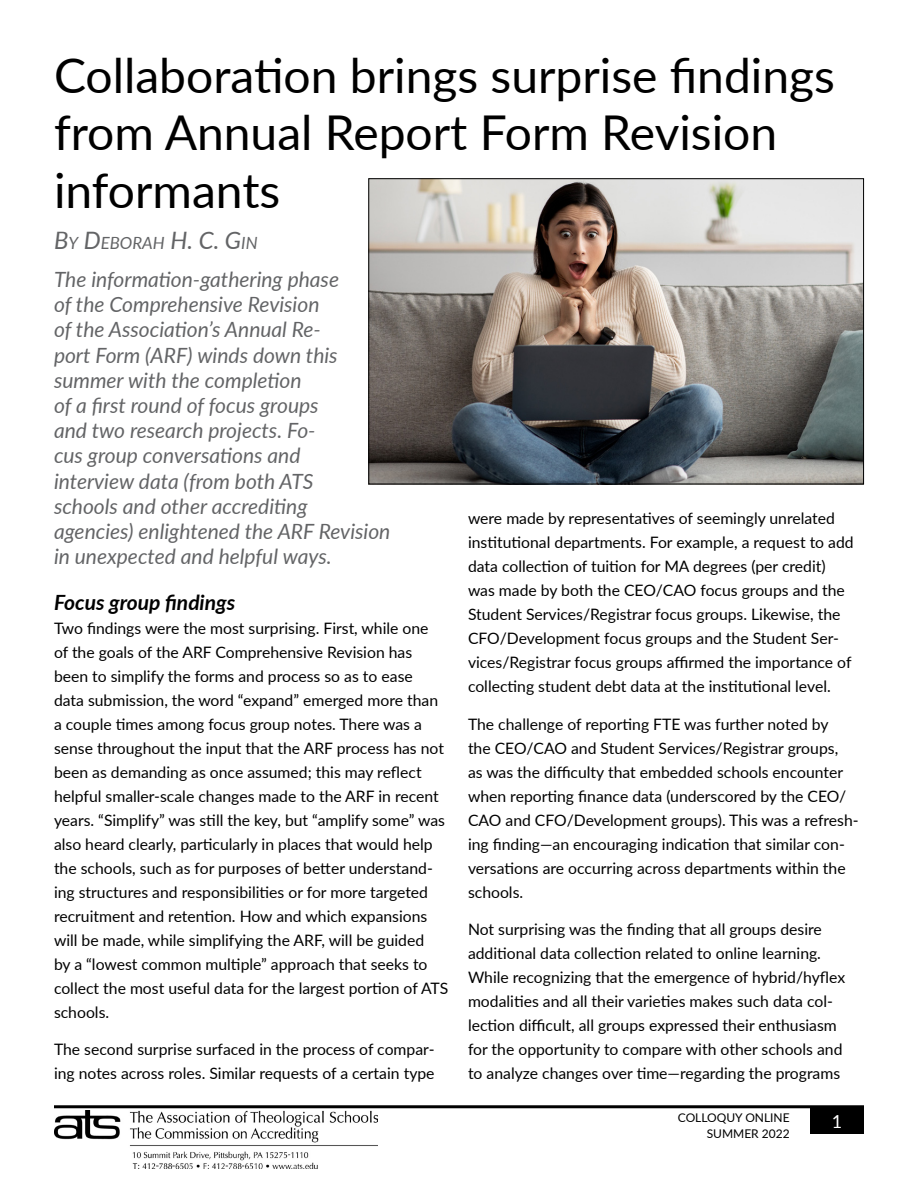
<style>
.page{position:relative;width:918px;height:1188px;background:#fff}
.page>*{position:absolute;margin:0;border:0;box-sizing:border-box;transform-origin:0 0}
.t1{font:48px/57.6px "Lato";color:#000}
.t2{font:italic 21px/25.2px "Lato";color:#636466}
.t3{font:italic 700 21px "Lato";color:#000}
.t4{font:18px "Lato";color:#fff}
.t5{font:italic 16.8px "Lato";color:#636466}
.t6{font:15.75px/24px "Lato";color:#000}
.t7{font:12px/16.5px "Lato";color:#000;text-align:right}
.s1{font-size:24px}
</style>
<div class="page">
<div style="left:810px;top:1107px;width:54px;height:27px;background:#000"></div>
<hr style="left:54px;top:1105px;width:810px;height:3px;background:#000">
<img style="left:54px;top:1110px;width:324px;height:59px">
<img style="left:370px;top:180px;width:492px;height:302px">
<div style="left:368px;top:178px;width:496px;height:306px;border:1px solid #000"></div>
<h1 class="t1" style="left:54px;top:44px;width:783px">Collaboration brings surprise findings from Annual Report Form Revision informants</h1>
<p class="t5" style="left:54px;top:231px;width:205px"><span class="s1">B</span>Y <span class="s1">D</span>EBORAH <span class="s1">H. C. G</span>IN</p>
<p class="t2" style="left:54px;top:266px;width:338px">The information-gathering phase<br>of the Comprehensive Revision<br>of the Association’s Annual Re-<br>port Form (ARF) winds down this summer with the completion<br>of a first round of focus groups<br>and two research projects. Fo-<br>cus group conversations and<br>interview data (from both ATS<br>schools and other accrediting agencies) enlightened the ARF Revision in unexpected and helpful ways.</p>
<h2 class="t3" style="left:54px;top:586px;width:183px">Focus group findings</h2>
<p class="t6" style="left:54px;top:615px;width:396px">Two findings were the most surprising. First, while one<br>of the goals of the ARF Comprehensive Revision has been to simplify the forms and process so as to ease<br>data submission, the word “expand” emerged more than a couple times among focus group notes. There was a sense throughout the input that the ARF process has not been as demanding as once assumed; this may reflect helpful smaller-scale changes made to the ARF in recent years. “Simplify” was still the key, but “amplify some” was also heard clearly, particularly in places that would help the schools, such as for purposes of better understand&shy;ing structures and responsibilities or for more targeted recruitment and retention. How and which expansions will be made, while simplifying the ARF, will be guided<br>by a “lowest common multiple” approach that seeks to collect the most useful data for the largest portion of ATS schools.</p>
<p class="t6" style="left:54px;top:1037px;width:382px">The second surprise surfaced in the process of compar&shy;ing notes across roles. Similar requests of a certain type</p>
<p class="t6" style="left:468px;top:506px;width:387px">were made by representatives of seemingly unrelated institutional departments. For example, a request to add data collection of tuition for MA degrees (per credit) was made by both the CEO/CAO focus groups and the Student Services/Registrar focus groups. Likewise, the CFO/Development focus groups and the Student Ser&shy;vices/Registrar focus groups affirmed the importance of collecting student debt data at the institutional level.</p>
<p class="t6" style="left:468px;top:711px;width:392px">The challenge of reporting FTE was further noted by<br>the CEO/CAO and Student Services/Registrar groups,<br>as was the difficulty that embedded schools encounter when reporting finance data (underscored by the CEO/ CAO and CFO/Development groups). This was a refresh&shy;ing finding—an encouraging indication that similar con&shy;versations are occurring across departments within the schools.</p>
<p class="t6" style="left:468px;top:917px;width:379px">Not surprising was the finding that all groups desire additional data collection related to online learning.<br>While recognizing that the emergence of hybrid/hyflex modalities and all their varieties makes such data col&shy;lection difficult, all groups expressed their enthusiasm for the opportunity to compare with other schools and to analyze changes over time—regarding the programs</p>
<p class="t7" style="left:678px;top:1108px;width:113px">COLLOQUY ONLINE<br>SUMMER 2022</p>
<p class="t4" style="left:832px;top:1108px;width:12px">1</p>
</div>
